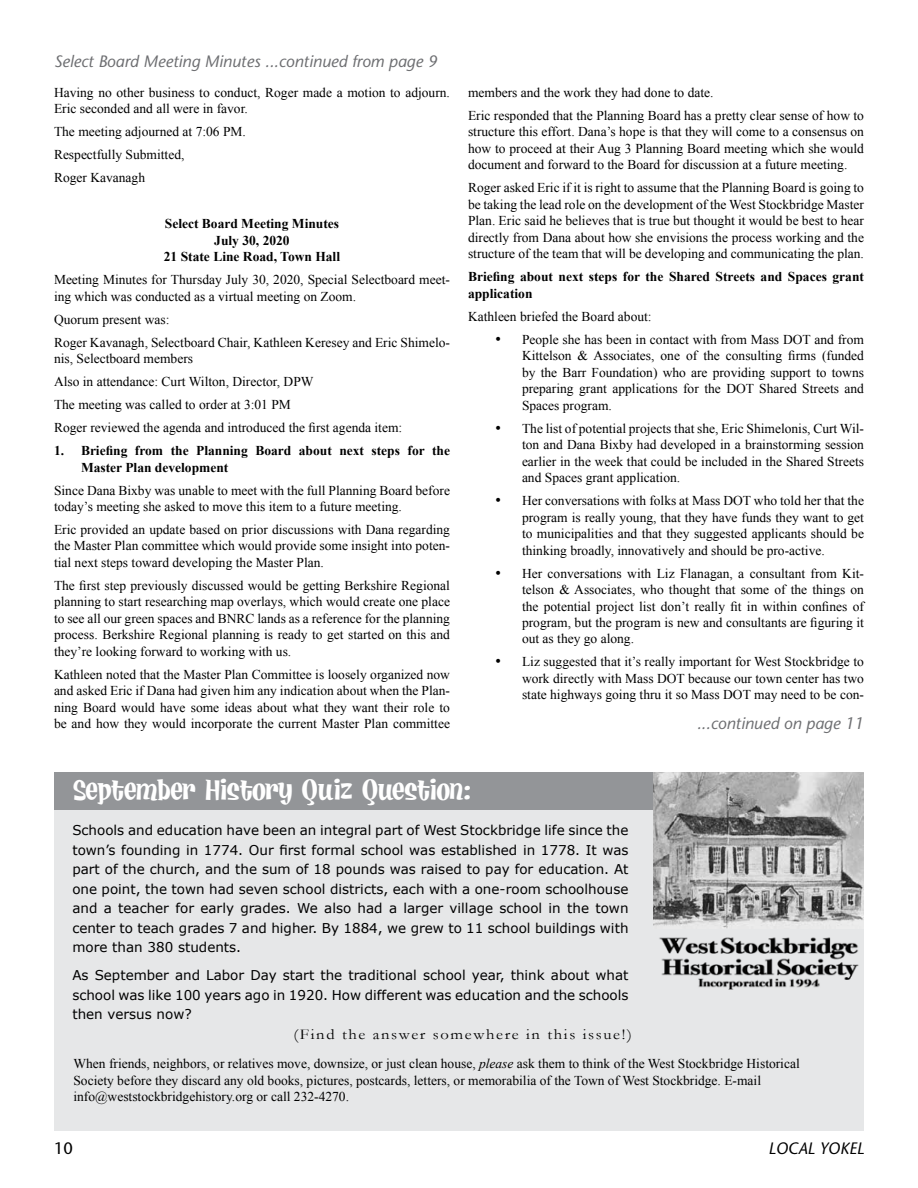
<style>
.page{position:relative;width:918px;height:1188px;background:#fff}
.page>*{position:absolute;margin:0;border:0;box-sizing:border-box;transform-origin:0 0}
.t1{font:31.5px "Hot Fudge BV";letter-spacing:-.01em;color:#fff}
.t2{font:italic 16.5px "Stone Sans";color:#6d6e71}
.t3{font:italic 16.5px "Stone Sans";color:#000}
.t4{font:16.5px "Stone Sans";color:#000}
.t5{font:15px "Garamond";letter-spacing:.1em;color:#000;scale:1.1 1}
.t6{font:13.5px/16.5px "Times New Roman";color:#000;text-align:justify}
.t7{font:13.5px/19.5px "Verdana";color:#000;text-align:justify}
.t8{font:700 13.5px/16.5px "Times New Roman";color:#000}
.s1{font-style:italic}
</style>
<div class="page">
<div style="left:54px;top:786px;width:810px;height:344px;background:#e6e7e8"></div>
<div style="left:54px;top:772px;width:810px;height:38px;background:#939598"></div>
<img style="left:659px;top:937px;width:200px;height:53px">
<img style="left:653px;top:772px;width:211px;height:156px">
<p class="t2" style="left:54px;top:51px;width:385px">Select Board Meeting Minutes ...continued from page 9</p>
<p class="t6" style="left:54px;top:84px;width:398px">Having no other business to conduct, Roger made a motion to adjourn.<br>Eric seconded and all were in favor.</p>
<p class="t6" style="left:54px;top:120px;width:193px;line-height:23px;text-align:left">The meeting adjourned at 7:06 PM.<br>Respectfully Submitted,<br>Roger Kavanagh</p>
<p class="t8" style="left:164px;top:215px;width:178px;text-align:center">Select Board Meeting Minutes<br>July 30, 2020<br>21 State Line Road, Town Hall</p>
<p class="t6" style="left:54px;top:271px;width:397px">Meeting Minutes for Thursday July 30, 2020, Special Selectboard meet&shy;ing which was conducted as a virtual meeting on Zoom.</p>
<p class="t6" style="left:54px;top:307px;width:397px;line-height:23px">Quorum present was:<br>Roger Kavanagh, Selectboard Chair, Kathleen Keresey and Eric Shimelo-</p>
<p class="t6" style="left:54px;top:347px;width:350px;line-height:23px;text-align:left">nis, Selectboard members<br>Also in attendance: Curt Wilton, Director, DPW<br>The meeting was called to order at 3:01 PM<br>Roger reviewed the agenda and introduced the first agenda item:</p>
<p class="t8" style="left:81px;top:442px;width:370px;text-indent:-27px">1. Briefing from the Planning Board about next steps for the<br>Master Plan development</p>
<p class="t6" style="left:54px;top:482px;width:398px">Since Dana Bixby was unable to meet with the full Planning Board before today’s meeting she asked to move this item to a future meeting.</p>
<p class="t6" style="left:54px;top:521px;width:398px">Eric provided an update based on prior discussions with Dana regarding the Master Plan committee which would provide some insight into poten&shy;tial next steps toward developing the Master Plan.</p>
<p class="t6" style="left:54px;top:577px;width:398px">The first step previously discussed would be getting Berkshire Regional planning to start researching map overlays, which would create one place to see all our green spaces and BNRC lands as a reference for the planning process. Berkshire Regional planning is ready to get started on this and they’re looking forward to working with us.</p>
<p class="t6" style="left:54px;top:666px;width:398px">Kathleen noted that the Master Plan Committee is loosely organized now and asked Eric if Dana had given him any indication about when the Plan&shy;ning Board would have some ideas about what they want their role to be and how they would incorporate the current Master Plan committee</p>
<p class="t6" style="left:468px;top:81px;width:398px;line-height:23px">members and the work they had done to date.<br>Eric responded that the Planning Board has a pretty clear sense of how to</p>
<p class="t6" style="left:468px;top:123px;width:397px">structure this effort. Dana’s hope is that they will come to a consensus on how to proceed at their Aug 3 Planning Board meeting which she would document and forward to the Board for discussion at a future meeting.</p>
<p class="t6" style="left:468px;top:179px;width:398px">Roger asked Eric if it is right to assume that the Planning Board is going to be taking the lead role on the development of the West Stockbridge Master Plan. Eric said he believes that is true but thought it would be best to hear directly from Dana about how she envisions the process working and the structure of the team that will be developing and communicating the plan.</p>
<p class="t8" style="left:468px;top:268px;width:397px">Briefing about next steps for the Shared Streets and Spaces grant application</p>
<p class="t6" style="left:468px;top:308px;width:185px">Kathleen briefed the Board about:</p>
<p class="t6" style="left:522px;top:331px;width:344px;text-indent:-27px">• People she has been in contact with from Mass DOT and from Kittelson &amp; Associates, one of the consulting firms (funded by the Barr Foundation) who are providing support to towns preparing grant applications for the DOT Shared Streets and Spaces program.</p>
<p class="t6" style="left:522px;top:420px;width:344px;text-indent:-27px">• The list of potential projects that she, Eric Shimelonis, Curt Wil&shy;ton and Dana Bixby had developed in a brainstorming session earlier in the week that could be included in the Shared Streets and Spaces grant application.</p>
<p class="t6" style="left:522px;top:492px;width:344px;text-indent:-27px">• Her conversations with folks at Mass DOT who told her that the program is really young, that they have funds they want to get to municipalities and that they suggested applicants should be thinking broadly, innovatively and should be pro-active.</p>
<p class="t6" style="left:522px;top:565px;width:344px;text-indent:-27px">• Her conversations with Liz Flanagan, a consultant from Kit&shy;telson &amp; Associates, who thought that some of the things on the potential project list don’t really fit in within confines of program, but the program is new and consultants are figuring it out as they go along.</p>
<p class="t6" style="left:522px;top:653px;width:344px;text-indent:-27px">• Liz suggested that it’s really important for West Stockbridge to work directly with Mass DOT because our town center has two state highways going thru it so Mass DOT may need to be con-</p>
<p class="t2" style="left:697px;top:713px;width:168px">...continued on page 11</p>
<h1 class="t1" style="left:73px;top:775px;width:399px">September History Quiz Question:</h1>
<p class="t7" style="left:72px;top:821px;width:558px">Schools and education have been an integral part of West Stockbridge life since the town’s founding in 1774. Our first formal school was established in 1778. It was part of the church, and the sum of 18 pounds was raised to pay for education. At one point, the town had seven school districts, each with a one-room schoolhouse and a teacher for early grades. We also had a larger village school in the town center to teach grades 7 and higher. By 1884, we grew to 11 school buildings with more than 380 students.</p>
<p class="t7" style="left:72px;top:966px;width:558px">As September and Labor Day start the traditional school year, think about what school was like 100 years ago in 1920. How different was education and the schools then versus now?</p>
<p class="t5" style="left:293px;top:1025px;width:309px">(Find the answer somewhere in this issue!)</p>
<p class="t6" style="left:73px;top:1055px;width:728px;text-align:left">When friends, neighbors, or relatives move, downsize, or just clean house, <span class="s1">please</span> ask them to think of the West Stockbridge Historical<br>Society before they discard any old books, pictures, postcards, letters, or memorabilia of the Town of West Stockbridge. E-mail info@weststockbridgehistory.org or call 232-4270.</p>
<p class="t4" style="left:54px;top:1138px;width:20px">10</p>
<p class="t3" style="left:768px;top:1138px;width:97px">LOCAL YOKEL</p>
</div>
